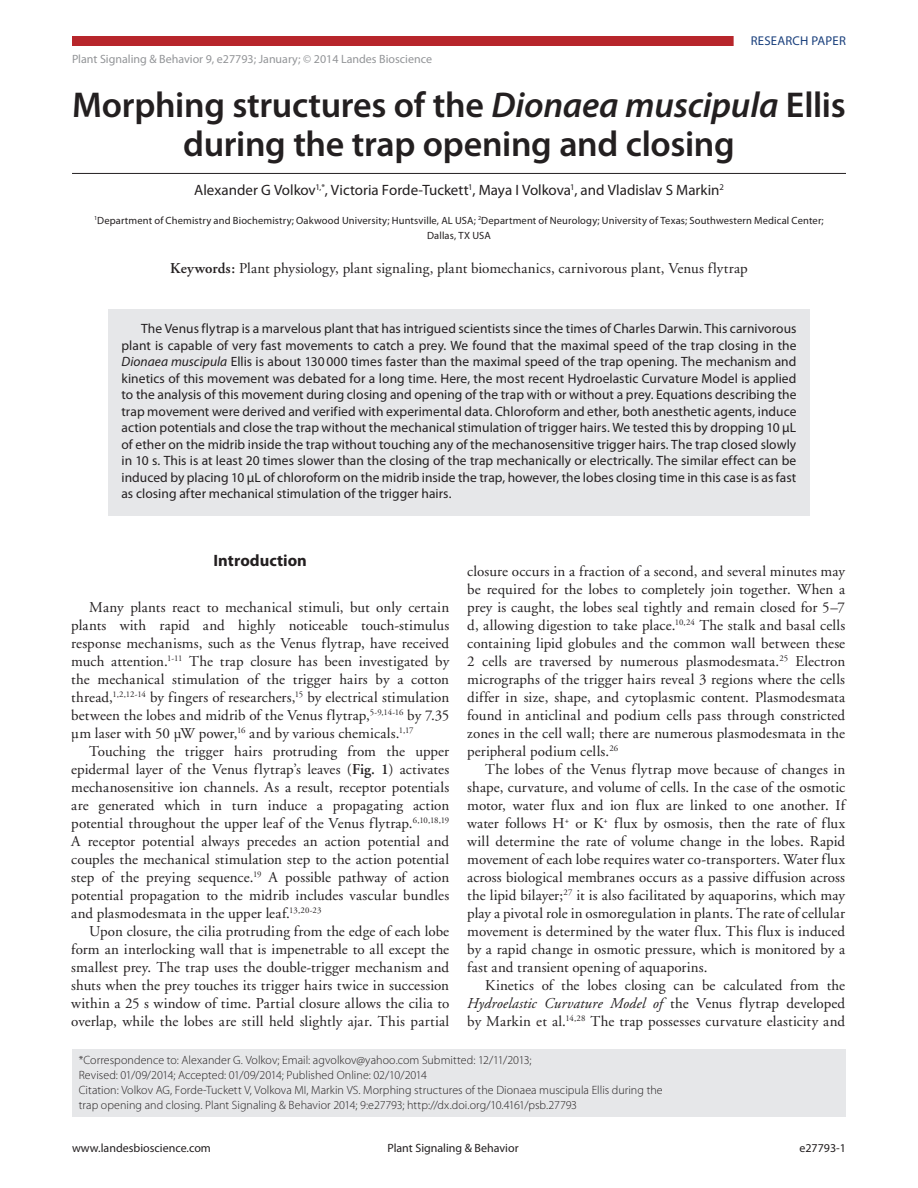
<style>
.page{position:relative;width:918px;height:1188px;background:#fff}
.page>*{position:absolute;margin:0;border:0;box-sizing:border-box;transform-origin:0 0}
.MS-Title{font:600 36px/39px "Myriad Pro";letter-spacing:-.01em;color:#231f20;text-align:center}
.Heading{font:700 16.5px "Myriad Pro";color:#231f20}
.BodyText{font:15px/18px "Adobe Garamond";letter-spacing:.01em;color:#231f20;text-align:justify}
.KWs{font:15px "Adobe Garamond";letter-spacing:.01em;color:#231f20}
.Authors{font:15px "Myriad Pro";color:#231f20}
.Abstract-Text{font:13.5px/16.5px "Myriad Pro";color:#231f20;text-align:justify}
.t1{font:12.75px "Myriad Pro";letter-spacing:.02em;color:#193f7c}
.J-Correspondence{font:300 12px/15px "Myriad Pro";color:#231f20}
.t2{font:12px "Myriad Pro";color:#939598}
.t3{font:12px "Myriad Pro";color:#231f20}
.Affiliations{font:10.5px/15px "Myriad Pro";letter-spacing:.015em;color:#231f20;text-align:center}
.s1{font-style:italic}
.s2{font-weight:600}
</style>
<div class="page">
<div style="left:72px;top:36px;width:774px;height:10px;background:#b7262b"></div>
<svg style="left:733px;top:36px;width:113px;height:10px"></svg>
<div style="left:72px;top:1049px;width:774px;height:68px;background:#e6e7e9"></div>
<hr style="left:72px;top:173px;width:774px;height:1px;background:#231f20">
<div style="left:108px;top:309px;width:702px;height:207px;background:#e6e7e9"></div>
<p class="t2" style="left:72px;top:52px;width:362px">Plant Signaling &amp; Behavior 9, e27793; January; © 2014 Landes Bioscience</p>
<p class="t1" style="left:751px;top:33px;width:94px">Research Paper</p>
<p class="MS-Title" style="left:72px;top:85px;width:775px">Morphing structures of the <span class="s1">Dionaea muscipula</span> Ellis during the trap opening and closing</p>
<p class="Authors" style="left:194px;top:181px;width:531px">Alexander G Volkov<sup>1,*</sup>, Victoria Forde-Tuckett<sup>1</sup>, Maya I Volkova<sup>1</sup>, and Vladislav S Markin<sup>2</sup></p>
<p class="Affiliations" style="left:94px;top:212px;width:731px"><sup>1</sup>Department of Chemistry and Biochemistry; Oakwood University; Huntsville, AL USA; <sup>2</sup>Department of Neurology; University of Texas; Southwestern Medical Center;<br>Dallas, TX USA</p>
<p class="KWs" style="left:170px;top:260px;width:579px"><span class="s2">Keywords:</span> Plant physiology, plant signaling, plant biomechanics, carnivorous plant, Venus flytrap</p>
<p class="Abstract-Text" style="left:122px;top:320px;width:677px;text-indent:20px">The Venus flytrap is a marvelous plant that has intrigued scientists since the times of Charles Darwin. This carnivorous plant is capable of very fast movements to catch a prey. We found that the maximal speed of the trap closing in the <span class="s1">Dionaea muscipula</span> Ellis is about 130000 times faster than the maximal speed of the trap opening. The mechanism and kinetics of this movement was debated for a long time. Here, the most recent Hydroelastic Curvature Model is applied to the analysis of this movement during closing and opening of the trap with or without a prey. Equations describing the trap movement were derived and verified with experimental data. Chloroform and ether, both anesthetic agents, induce action potentials and close the trap without the mechanical stimulation of trigger hairs. We tested this by dropping 10 μL of ether on the midrib inside the trap without touching any of the mechanosensitive trigger hairs. The trap closed slowly in 10 s. This is at least 20 times slower than the closing of the trap mechanically or electrically. The similar effect can be induced by placing 10 μL of chloroform on the midrib inside the trap, however, the lobes closing time in this case is as fast as closing after mechanical stimulation of the trigger hairs.</p>
<p class="Heading" style="left:214px;top:550px;width:95px">Introduction</p>
<p class="BodyText" style="left:71px;top:599px;width:379px;text-indent:18px">Many plants react to mechanical stimuli, but only certain plants with rapid and highly noticeable touch-stimulus response mechanisms, such as the Venus flytrap, have received much attention.<sup>1-11</sup> The trap closure has been investigated by the mechanical stimulation of the trigger hairs by a cotton thread,<sup>1,2,12-14</sup> by fingers of researchers,<sup>15</sup> by electrical stimulation between the lobes and midrib of the Venus flytrap,<sup>5-9,14-16</sup> by 7.35 μm laser with 50 μW power,<sup>16</sup> and by various chemicals.<sup>1,17</sup></p>
<p class="BodyText" style="left:71px;top:743px;width:380px;text-indent:18px">Touching the trigger hairs protruding from the upper epidermal layer of the Venus flytrap’s leaves (<span class="s2">Fig. 1</span>) activates mechanosensitive ion channels. As a result, receptor potentials are generated which in turn induce a propagating action potential throughout the upper leaf of the Venus flytrap.<sup>6,10,18,19<br></sup>A receptor potential always precedes an action potential and couples the mechanical stimulation step to the action potential step of the preying sequence.<sup>19</sup> A possible pathway of action potential propagation to the midrib includes vascular bundles and plasmodesmata in the upper leaf.<sup>13,20-23</sup></p>
<p class="BodyText" style="left:71px;top:923px;width:380px;text-indent:18px">Upon closure, the cilia protruding from the edge of each lobe form an interlocking wall that is impenetrable to all except the smallest prey. The trap uses the double-trigger mechanism and shuts when the prey touches its trigger hairs twice in succession within a 25 s window of time. Partial closure allows the cilia to overlap, while the lobes are still held slightly ajar. This partial</p>
<p class="BodyText" style="left:467px;top:563px;width:380px">closure occurs in a fraction of a second, and several minutes may be required for the lobes to completely join together. When a prey is caught, the lobes seal tightly and remain closed for 5–7 d, allowing digestion to take place.<sup>10,24</sup> The stalk and basal cells containing lipid globules and the common wall between these 2 cells are traversed by numerous plasmodesmata.<sup>25</sup> Electron micrographs of the trigger hairs reveal 3 regions where the cells differ in size, shape, and cytoplasmic content. Plasmodesmata found in anticlinal and podium cells pass through constricted zones in the cell wall; there are numerous plasmodesmata in the peripheral podium cells.<sup>26</sup></p>
<p class="BodyText" style="left:467px;top:761px;width:380px;text-indent:18px">The lobes of the Venus flytrap move because of changes in shape, curvature, and volume of cells. In the case of the osmotic motor, water flux and ion flux are linked to one another. If water follows H<sup>+</sup> or K<sup>+</sup> flux by osmosis, then the rate of flux will determine the rate of volume change in the lobes. Rapid movement of each lobe requires water co-transporters. Water flux across biological membranes occurs as a passive diffusion across the lipid bilayer;<sup>27</sup> it is also facilitated by aquaporins, which may play a pivotal role in osmoregulation in plants. The rate of cellular movement is determined by the water flux. This flux is induced by a rapid change in osmotic pressure, which is monitored by a fast and transient opening of aquaporins.</p>
<p class="BodyText" style="left:467px;top:977px;width:379px;text-indent:18px">Kinetics of the lobes closing can be calculated from the <span class="s1">Hydroelastic Curvature Model of</span> the Venus flytrap developed by Markin et al.<sup>14,28</sup> The trap possesses curvature elasticity and</p>
<p class="J-Correspondence" style="left:79px;top:1053px;width:454px">*Correspondence to: Alexander G. Volkov; Email: agvolkov@yahoo.com Submitted: 12/11/2013;<br>Revised: 01/09/2014; Accepted: 01/09/2014; Published Online: 02/10/2014</p>
<p class="J-Correspondence" style="left:79px;top:1083px;width:586px">Citation: Volkov AG, Forde-Tuckett V, Volkova MI, Markin VS. Morphing structures of the Dionaea muscipula Ellis during the trap opening and closing. Plant Signaling &amp; Behavior 2014; 9:e27793; http://dx.doi.org/10.4161/psb.27793</p>
<p class="t3" style="left:72px;top:1141px;width:140px">www.landesbioscience.com</p>
<p class="t3" style="left:387px;top:1141px;width:133px">Plant Signaling &amp; Behavior</p>
<p class="t3" style="left:799px;top:1141px;width:48px">e27793-1</p>
</div>
